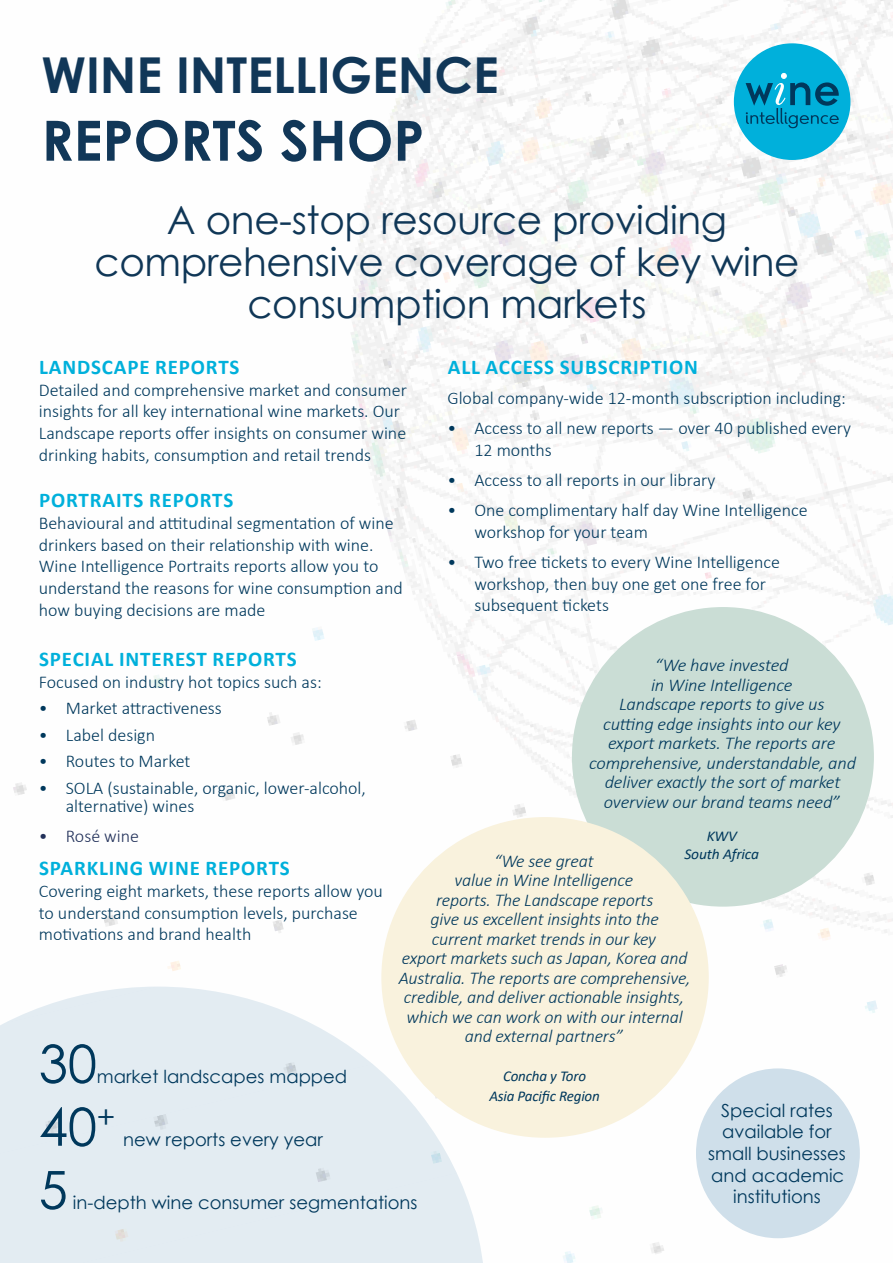
<style>
.page{position:relative;width:893px;height:1263px;background:#fff}
.page>*{position:absolute;margin:0;border:0;box-sizing:border-box;transform-origin:0 0}
.t1{font:700 55.5px "Century Gothic";color:#113758}
.t2{font:52.5px "Century Gothic";color:#00385c}
.t3{font:700 49.5px "Century Gothic";color:#113758}
.t4{font:39px/42px "Century Gothic";letter-spacing:-.01em;color:#103757;text-align:center}
.t5{font:700 21px "Calibri";letter-spacing:.04em;color:#00b0db}
.t6{font:300 18px/21.6px "Calibri";color:#00385c}
.t7{font:italic 300 18px/19.5px "Calibri";letter-spacing:-.01em;color:#00385c;text-align:center}
.t8{font:18px/21.6px "Century Gothic";color:#00385c;text-align:center}
.t9{font:300 18px "Calibri";color:#22315a}
.t10{font:italic 15px/18px "Calibri";letter-spacing:-.01em;color:#00385c;text-align:center}
</style>
<div class="page">
<img style="left:0;top:902px;width:893px;height:129px">
<img style="left:151px;top:644px;width:723px;height:129px">
<img style="left:312px;top:515px;width:581px;height:129px">
<img style="left:355px;top:386px;width:538px;height:129px">
<img style="left:351px;top:257px;width:542px;height:129px">
<img style="left:367px;top:108px;width:526px;height:149px">
<img style="left:367px;top:108px;width:489px;height:20px">
<img style="left:394px;top:0;width:499px;height:108px">
<div style="left:734px;top:43px;width:116px;height:117px;background:#00b0db;border-radius:50%"></div>
<svg style="left:746px;top:73px;width:93px;height:55px"></svg>
<div style="left:89px;top:201px;width:716px;height:132px;background:#fff;opacity:.08"></div>
<div style="left:696px;top:1068px;width:164px;height:170px;background:#cfdfea;border-radius:50%"></div>
<div style="left:572px;top:607px;width:302px;height:300px;background:#caddd5;border-radius:50%"></div>
<div style="left:381px;top:817px;width:328px;height:321px;background:#f9f2dd;border-radius:50%"></div>
<h3 class="t3" style="left:41px;top:38px;width:459px">WINE INTELLIGENCE</h3>
<h1 class="t1" style="left:41px;top:98px;width:384px">REPORTS SHOP</h1>
<h3 class="t4" style="left:94px;top:199px;width:706px">A one-stop resource providing comprehensive coverage of key wine consumption markets</h3>
<p class="t5" style="left:39px;top:352px;width:202px">LANDSCAPE REPORTS</p>
<p class="t6" style="left:39px;top:379px;width:370px">Detailed and comprehensive market and consumer insights for all key international wine markets. Our Landscape reports offer insights on consumer wine drinking habits, consumption and retail trends</p>
<p class="t5" style="left:39px;top:486px;width:196px">PORTRAITS REPORTS</p>
<p class="t6" style="left:39px;top:512px;width:365px">Behavioural and attitudinal segmentation of wine drinkers based on their relationship with wine.<br>Wine Intelligence Portraits reports allow you to understand the reasons for wine consumption and how buying decisions are made</p>
<p class="t5" style="left:39px;top:644px;width:259px">SPECIAL INTEREST REPORTS</p>
<p class="t6" style="left:39px;top:670px;width:284px">Focused on industry hot topics such as:</p>
<p class="t6" style="left:39px;top:697px;width:185px">• Market attractiveness</p>
<p class="t6" style="left:39px;top:723px;width:118px">• Label design</p>
<p class="t6" style="left:39px;top:750px;width:153px">• Routes to Market</p>
<p class="t6" style="left:66px;top:778px;width:302px;line-height:18px;text-indent:-27px">• SOLA (sustainable, organic, lower-alcohol, alternative) wines</p>
<p class="t9" style="left:39px;top:824px;width:102px">• Rosé wine</p>
<p class="t5" style="left:39px;top:853px;width:252px">SPARKLING WINE REPORTS</p>
<p class="t6" style="left:39px;top:880px;width:346px">Covering eight markets, these reports allow you to understand consumption levels, purchase motivations and brand health</p>
<p class="t5" style="left:448px;top:352px;width:252px">ALL ACCESS SUBSCRIPTION</p>
<p class="t6" style="left:447px;top:387px;width:400px">Global company-wide 12-month subscription including:</p>
<p class="t6" style="left:474px;top:417px;width:378px;text-indent:-27px">• Access to all new reports — over 40 published every<br>12 months</p>
<p class="t6" style="left:447px;top:469px;width:270px">• Access to all reports in our library</p>
<p class="t6" style="left:474px;top:499px;width:335px;text-indent:-27px">• One complimentary half day Wine Intelligence workshop for your team</p>
<p class="t6" style="left:474px;top:551px;width:307px;text-indent:-27px">• Two free tickets to every Wine Intelligence workshop, then buy one get one free for subsequent tickets</p>
<p class="t7" style="left:589px;top:655px;width:268px">“We have invested<br>in Wine Intelligence<br>Landscape reports to give us<br>cutting edge insights into our key export markets. The reports are comprehensive, understandable, and deliver exactly the sort of market overview our brand teams need”</p>
<p class="t10" style="left:684px;top:827px;width:76px">KWV<br>South Africa</p>
<p class="t7" style="left:399px;top:851px;width:294px">“We see great<br>value in Wine Intelligence<br>reports. The Landscape reports<br>give us excellent insights into the<br>current market trends in our key<br>export markets such as Japan, Korea and<br>Australia. The reports are comprehensive, credible, and deliver actionable insights, which we can work on with our internal and external partners”</p>
<p class="t10" style="left:489px;top:1066px;width:112px;line-height:19.5px">Concha y Toro<br>Asia Pacific Region</p>
<h2 class="t2" style="left:39px;top:1027px;width:60px">30</h2>
<p class="t8" style="left:97px;top:1065px;width:252px">market landscapes mapped</p>
<h2 class="t2" style="left:39px;top:1090px;width:78px">40<sup>+</sup></h2>
<p class="t8" style="left:708px;top:1099px;width:139px">Special rates available for small businesses and academic institutions</p>
<p class="t8" style="left:123px;top:1128px;width:201px">new reports every year</p>
<h2 class="t2" style="left:39px;top:1153px;width:31px">5</h2>
<p class="t8" style="left:73px;top:1191px;width:346px">in-depth wine consumer segmentations</p>
</div>
